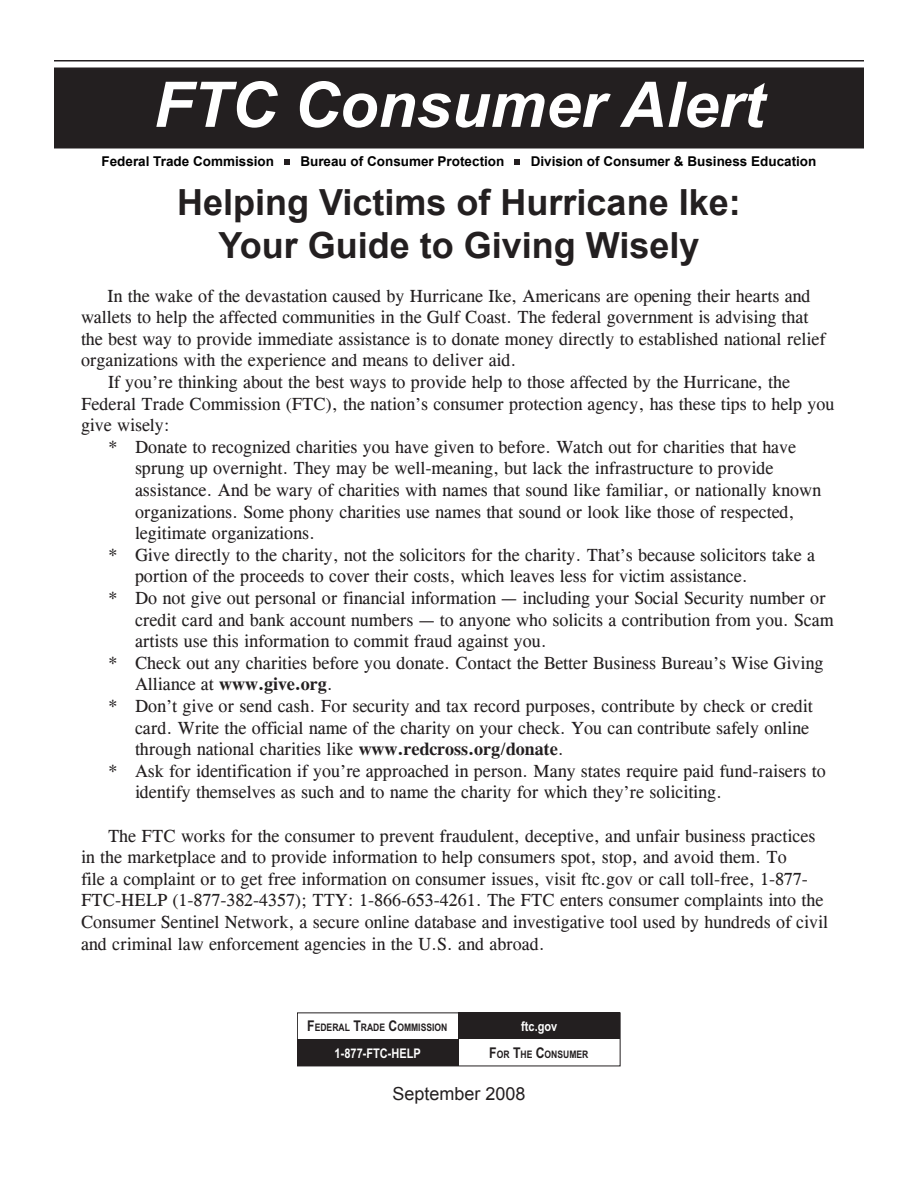
<style>
.page{position:relative;width:918px;height:1188px;background:#fff}
.page>*{position:absolute;margin:0;border:0;box-sizing:border-box;transform-origin:0 0}
.FTC_Consumer_Alert{font:italic 700 63px "Arial";color:#fff}
.t1{font:700 36px "Arial";color:#231f20}
.Bullet{font:18px/21.6px "CG Times";color:#231f20}
.Body_Text{font:18px/21.6px "CG Times";color:#231f20}
.Date{font:18px "Arial";color:#231f20}
.FTC__BCP__OCBE{font:700 13.5px "Arial";color:#000}
.t2{font:700 13.35px "Arial Narrow";color:#fff}
.t3{font:700 10.35px "Arial Narrow";color:#231f20}
.s1{font-weight:700}
.s2{font-size:14.85px}
</style>
<div class="page">
<div style="left:55px;top:68px;width:808px;height:80px;background:#231f20"></div>
<hr style="left:54px;top:60px;width:810px;height:2px;background:#231f20">
<svg style="left:284px;top:159px;width:6px;height:6px"></svg>
<svg style="left:515px;top:159px;width:5px;height:6px"></svg>
<div style="left:297px;top:1012px;width:324px;height:54px;border:1px solid #231f20"></div>
<div style="left:459px;top:1013px;width:161px;height:26px;background:#231f20"></div>
<div style="left:297px;top:1039px;width:162px;height:27px;background:#231f20"></div>
<p class="FTC_Consumer_Alert" style="left:154px;top:64px;width:612px">FTC Consumer Alert</p>
<p class="FTC__BCP__OCBE" style="left:102px;top:153px;width:174px">Federal Trade Commission</p>
<p class="FTC__BCP__OCBE" style="left:300px;top:153px;width:206px">Bureau of Consumer Protection</p>
<p class="FTC__BCP__OCBE" style="left:531px;top:153px;width:287px">Division of Consumer &amp; Business Education</p>
<p class="t1" style="left:177px;top:179px;width:565px">Helping Victims of Hurricane Ike:</p>
<p class="t1" style="left:218px;top:222px;width:483px">Your Guide to Giving Wisely</p>
<p class="Body_Text" style="left:81px;top:285px;width:746px;text-indent:27px">In the wake of the devastation caused by Hurricane Ike, Americans are opening their hearts and wallets to help the affected communities in the Gulf Coast. The federal government is advising that the best way to provide immediate assistance is to donate money directly to established national relief organizations with the experience and means to deliver aid.</p>
<p class="Body_Text" style="left:81px;top:371px;width:755px;text-indent:27px">If you’re thinking about the best ways to provide help to those affected by the Hurricane, the<br>Federal Trade Commission (FTC), the nation’s consumer protection agency, has these tips to help you give wisely:</p>
<p class="Bullet" style="left:135px;top:436px;width:688px;text-indent:-27px">* Donate to recognized charities you have given to before. Watch out for charities that have sprung up overnight. They may be well-meaning, but lack the infrastructure to provide assistance. And be wary of charities with names that sound like familiar, or nationally known organizations. Some phony charities use names that sound or look like those of respected, legitimate organizations.</p>
<p class="Bullet" style="left:135px;top:544px;width:682px;text-indent:-27px">* Give directly to the charity, not the solicitors for the charity. That’s because solicitors take a portion of the proceeds to cover their costs, which leaves less for victim assistance.</p>
<p class="Bullet" style="left:135px;top:587px;width:700px;text-indent:-27px">* Do not give out personal or financial information — including your Social Security number or credit card and bank account numbers — to anyone who solicits a contribution from you. Scam artists use this information to commit fraud against you.</p>
<p class="Bullet" style="left:135px;top:652px;width:690px;text-indent:-27px">* Check out any charities before you donate. Contact the Better Business Bureau’s Wise Giving<br>Alliance at <span class="s1">www.give.org</span>.</p>
<p class="Bullet" style="left:135px;top:695px;width:679px;text-indent:-27px">* Don’t give or send cash. For security and tax record purposes, contribute by check or credit card. Write the official name of the charity on your check. You can contribute safely online through national charities like <span class="s1">www.redcross.org/donate</span>.</p>
<p class="Bullet" style="left:135px;top:760px;width:692px;text-indent:-27px">* Ask for identification if you’re approached in person. Many states require paid fund-raisers to identify themselves as such and to name the charity for which they’re soliciting.</p>
<p class="Body_Text" style="left:81px;top:825px;width:749px;text-indent:27px">The FTC works for the consumer to prevent fraudulent, deceptive, and unfair business practices in the marketplace and to provide information to help consumers spot, stop, and avoid them. To<br>file a complaint or to get free information on consumer issues, visit ftc.gov or call toll-free, 1-877- FTC-HELP (1-877-382-4357); TTY: 1-866-653-4261. The FTC enters consumer complaints into the Consumer Sentinel Network, a secure online database and investigative tool used by hundreds of civil and criminal law enforcement agencies in the U.S. and abroad.</p>
<p class="t3" style="left:307px;top:1020px;width:142px"><span class="s2">F</span>EDERAL <span class="s2">T</span>RADE <span class="s2">C</span>OMMISSION</p>
<p class="t2" style="left:521px;top:1016px;width:38px">ftc.gov</p>
<p class="t2" style="left:335px;top:1043px;width:88px">1-877-FTC-HELP</p>
<p class="t3" style="left:489px;top:1046px;width:101px"><span class="s2">F</span>OR <span class="s2">T</span>HE <span class="s2">C</span>ONSUMER</p>
<p class="Date" style="left:392px;top:1082px;width:135px">September 2008</p>
</div>
